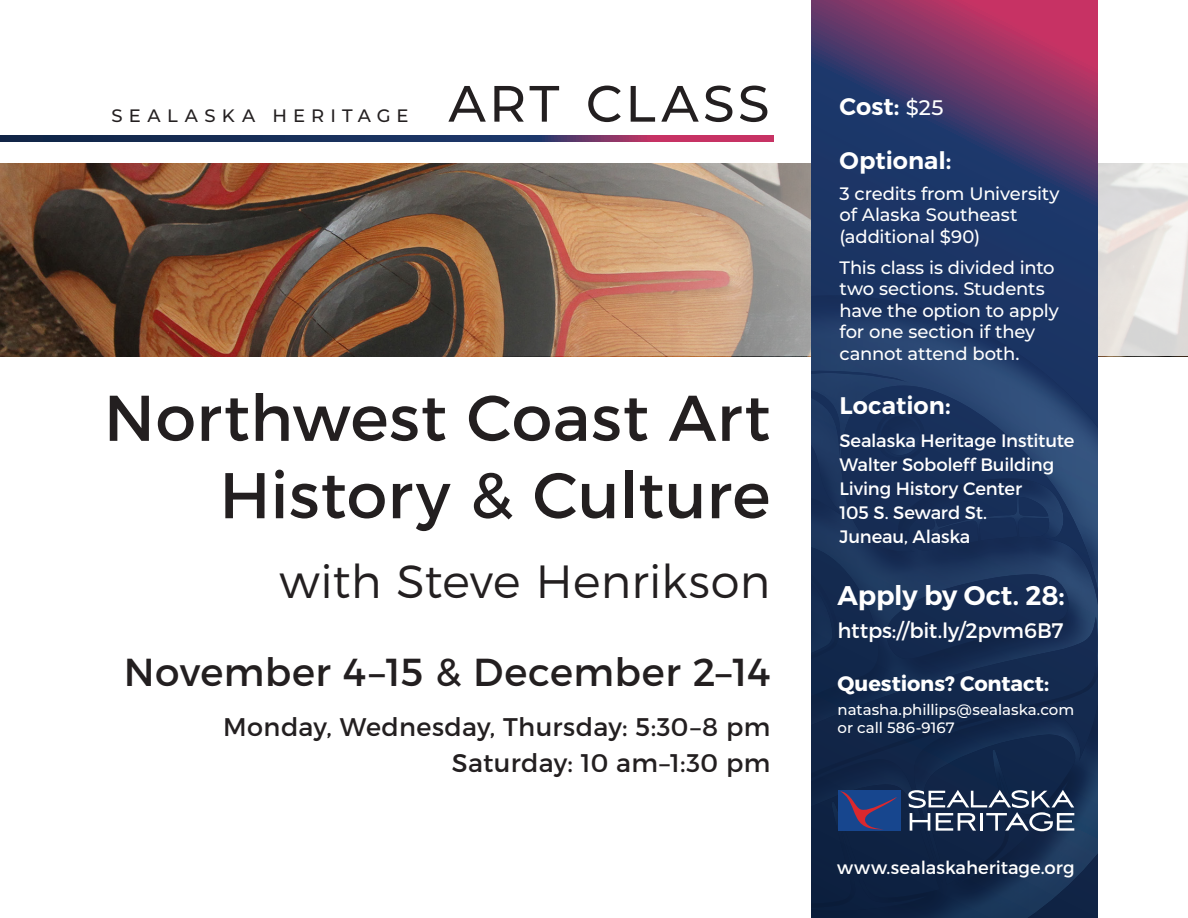
<style>
.page{position:relative;width:1188px;height:918px;background:#fff}
.page>*{position:absolute;margin:0;border:0;box-sizing:border-box;transform-origin:0 0}
.t1{font:64.5px/77.4px "Montserrat";letter-spacing:.005em;color:#231f20;text-align:right}
.t2{font:500 51px "Montserrat";letter-spacing:.065em;color:#231f20}
.t3{font:300 46.5px "Montserrat";letter-spacing:.005em;color:#231f20}
.t4{font:39px "Montserrat";letter-spacing:.01em;color:#231f20}
.t5{font:600 27px "Montserrat";letter-spacing:-.01em;color:#fff}
.t6{font:25.5px/36px "Montserrat";letter-spacing:.01em;color:#231f20;text-align:right}
.t7{font:600 24px "Montserrat";color:#fff}
.t8{font:21px "Montserrat";letter-spacing:-.01em;color:#fff}
.t9{font:700 21px "Montserrat";letter-spacing:-.005em;color:#fff}
.t10{font:500 18px/21.6px "Montserrat";letter-spacing:-.01em;color:#fff}
.t11{font:18px/24px "Montserrat";letter-spacing:-.01em;color:#fff}
.t12{font:500 18px "Montserrat";letter-spacing:.345em;color:#231f20}
.t13{font:500 15px/18px "Montserrat";color:#fff}
.s1{font-weight:500;font-size:21px}
</style>
<div class="page">
<img style="left:0;top:164px;width:1188px;height:192px">
<svg style="left:812px;top:0;width:286px;height:288px;background:#473667"></svg>
<div style="left:812px;top:288px;width:286px;height:630px;background:#231f20;opacity:.75"></div>
<div style="left:869px;top:407px;width:58px;height:58px;background:#172e58"></div>
<svg style="left:812px;top:560px;width:27px;height:192px"></svg>
<div style="left:812px;top:565px;width:23px;height:184px;background:#12274a"></div>
<svg style="left:0;top:135px;width:774px;height:7px;background:#40305c"></svg>
<div style="left:838px;top:790px;width:62px;height:41px;background:#17468e"></div>
<svg style="left:840px;top:791px;width:57px;height:38px"></svg>
<svg style="left:908px;top:790px;width:166px;height:41px"></svg>
<p class="t12" style="left:111px;top:103px;width:299px">SEALASKA HERITAGE</p>
<p class="t2" style="left:448px;top:68px;width:323px">ART CLASS</p>
<p class="t1" style="left:104px;top:379px;width:668px">Northwest Coast Art<br>History &amp; Culture</p>
<p class="t3" style="left:280px;top:553px;width:492px">with Steve Henrikson</p>
<p class="t4" style="left:124px;top:649px;width:648px">November 4–15 &amp; December 2–14</p>
<p class="t6" style="left:223px;top:709px;width:549px">Monday, Wednesday, Thursday: 5:30–8 pm<br>Saturday: 10 am–1:30 pm</p>
<p class="t7" style="left:839px;top:92px;width:106px">Cost: <span class="s1">$25</span></p>
<p class="t7" style="left:839px;top:146px;width:114px">Optional:</p>
<p class="t10" style="left:839px;top:182px;width:222px">3 credits from University of Alaska Southeast (additional $90)</p>
<p class="t10" style="left:839px;top:256px;width:221px">This class is divided into two sections. Students have the option to apply for one section if they cannot attend both.</p>
<p class="t7" style="left:839px;top:391px;width:113px">Location:</p>
<p class="t11" style="left:839px;top:429px;width:237px">Sealaska Heritage Institute<br>Walter Soboleff Building<br>Living History Center</p>
<p class="t11" style="left:839px;top:501px;width:149px">105 S. Seward St.<br>Juneau, Alaska</p>
<p class="t5" style="left:838px;top:579px;width:229px">Apply by Oct. 28:</p>
<p class="t8" style="left:838px;top:618px;width:227px">https://bit.ly/2pvm6B7</p>
<p class="t9" style="left:838px;top:670px;width:213px">Questions? Contact:</p>
<p class="t13" style="left:838px;top:700px;width:238px">natasha.phillips@sealaska.com or call 586-9167</p>
<p class="t11" style="left:837px;top:856px;width:239px">www.sealaskaheritage.org</p>
</div>
